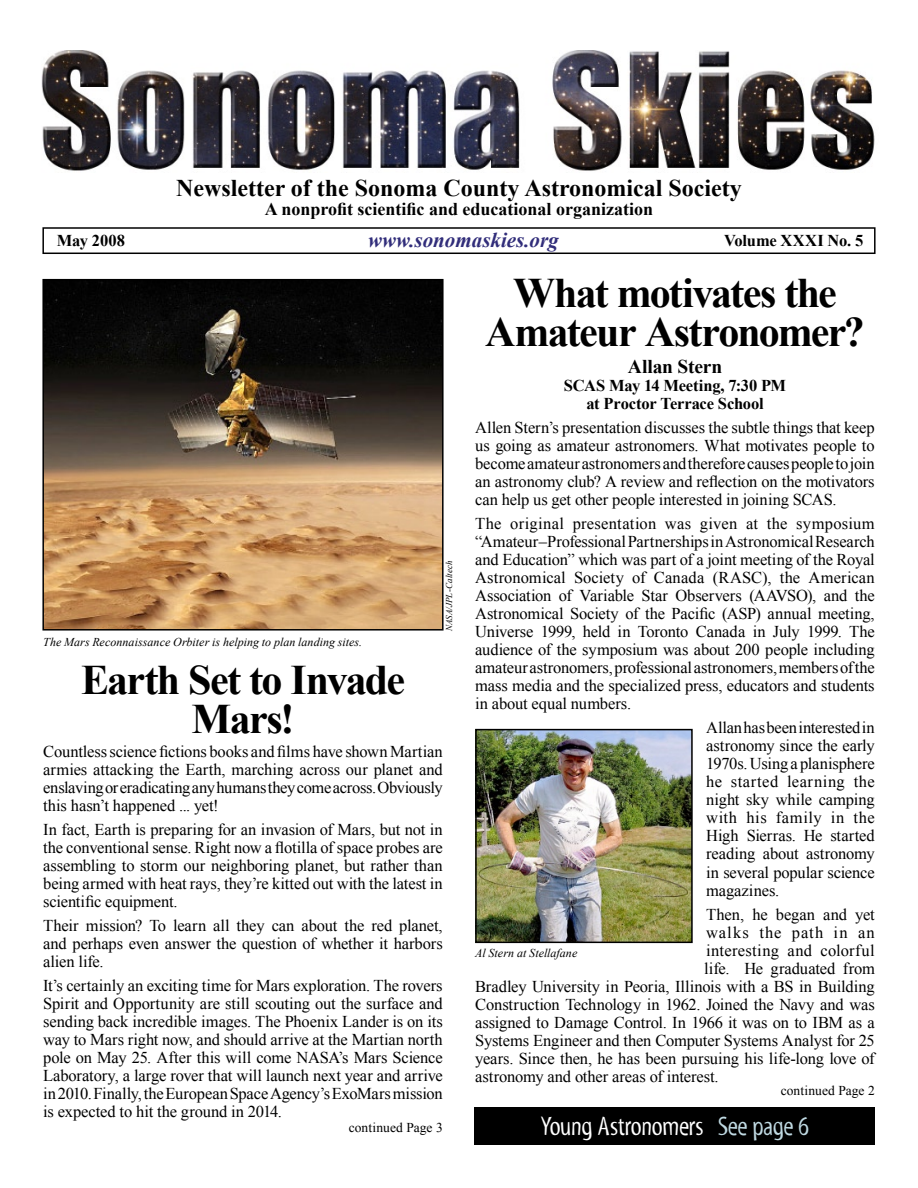
<style>
.page{position:relative;width:918px;height:1188px;background:#fff}
.page>*{position:absolute;margin:0;border:0;box-sizing:border-box;transform-origin:0 0}
.t1{font:700 42px/39px "Times New Roman";letter-spacing:-.04em;color:#000;text-align:center}
.t2{font:27px "Myriad Tilt";letter-spacing:-.02em;color:#fff}
.t3{font:700 24px "Times New Roman";color:#000}
.t4{font:italic 700 21px "Times New Roman";color:#312d7a}
.t5{font:700 19.5px "Times New Roman";letter-spacing:-.01em;color:#000}
.t6{font:700 18px "Times New Roman";color:#000}
.t7{font:16.5px/18px "Times New Roman";letter-spacing:-.01em;color:#000;text-align:justify}
.t8{font:700 16.5px/18px "Times New Roman";letter-spacing:-.01em;color:#000;text-align:center}
.t9{font:16.5px "Times New Roman";letter-spacing:.02em;color:#000}
.t10{font:16.5px "Times New Roman";letter-spacing:.07em;color:#000}
.t11{font:13.5px "Times New Roman";letter-spacing:.005em;color:#000}
.t12{font:italic 12px "Times New Roman";letter-spacing:.005em;color:#000}
.t13{font:italic 9px "Times New Roman";color:#000}
.s1{color:#bfd9e2}
</style>
<div class="page">
<div style="left:42px;top:227px;width:834px;height:27px;border:2px solid #000"></div>
<div style="left:475px;top:1107px;width:400px;height:38px;background:#000"></div>
<img style="left:42px;top:50px;width:833px;height:121px">
<img style="left:478px;top:732px;width:212px;height:208px">
<div style="left:475px;top:729px;width:218px;height:214px;border:2px solid #000"></div>
<img style="left:45px;top:282px;width:396px;height:346px">
<div style="left:42px;top:279px;width:402px;height:352px;border:2px solid #000"></div>
<h3 class="t3" style="left:176px;top:172px;width:567px">Newsletter of the Sonoma County Astronomical Society</h3>
<p class="t6" style="left:265px;top:196px;width:390px">A nonprofit scientific and educational organization</p>
<p class="t4" style="left:368px;top:225px;width:192px">www.sonomaskies.org</p>
<p class="t8" style="left:57px;top:231px;width:70px">May 2008</p>
<p class="t8" style="left:724px;top:231px;width:140px">Volume XXXI No. 5</p>
<p class="t12" style="left:43px;top:633px;width:321px">The Mars Reconnaissance Orbiter is helping to plan landing sites.</p>
<p class="t13" style="left:443px;top:631px;width:72px;rotate:-90deg">NASA/JPL-Caltech</p>
<h1 class="t1" style="left:81px;top:660px;width:325px">Earth Set to Invade<br>Mars!</h1>
<p class="t7" style="left:43px;top:743px;width:401px">Countless science fictions books and films have shown Martian armies attacking the Earth, marching across our planet and enslaving or eradicating any humans they come across. Obviously this hasn’t happened ... yet!</p>
<p class="t7" style="left:43px;top:821px;width:401px">In fact, Earth is preparing for an invasion of Mars, but not in the conventional sense. Right now a flotilla of space probes are assembling to storm our neighboring planet, but rather than being armed with heat rays, they’re kitted out with the latest in scientific equipment.</p>
<p class="t7" style="left:43px;top:917px;width:401px">Their mission? To learn all they can about the red planet, and perhaps even answer the question of whether it harbors alien life.</p>
<p class="t7" style="left:43px;top:977px;width:401px">It’s certainly an exciting time for Mars exploration. The rovers Spirit and Opportunity are still scouting out the surface and sending back incredible images. The Phoenix Lander is on its way to Mars right now, and should arrive at the Martian north pole on May 25. After this will come NASA’s Mars Science Laboratory, a large rover that will launch next year and arrive in 2010. Finally, the European Space Agency’s ExoMars mission is expected to hit the ground in 2014.</p>
<p class="t11" style="left:349px;top:1119px;width:96px">continued Page 3</p>
<h1 class="t1" style="left:485px;top:273px;width:381px">What motivates the<br>Amateur Astronomer?</h1>
<p class="t5" style="left:628px;top:353px;width:96px">Allan Stern</p>
<p class="t8" style="left:564px;top:377px;width:224px">SCAS May 14 Meeting, 7:30 PM at Proctor Terrace School</p>
<p class="t7" style="left:475px;top:419px;width:401px">Allen Stern’s presentation discusses the subtle things that keep us going as amateur astronomers. What motivates people to become amateur astronomers and therefore causes people to join an astronomy club? A review and reflection on the motivators can help us get other people interested in joining SCAS.</p>
<p class="t7" style="left:475px;top:515px;width:401px">The original presentation was given at the symposium “Amateur–Professional Partnerships in Astronomical Research and Education” which was part of a joint meeting of the Royal Astronomical Society of Canada (RASC), the American Association of Variable Star Observers (AAVSO), and the Astronomical Society of the Pacific (ASP) annual meeting, Universe 1999, held in Toronto Canada in July 1999. The audience of the symposium was about 200 people including amateur astronomers, professional astronomers, members of the mass media and the specialized press, educators and students in about equal numbers.</p>
<p class="t7" style="left:706px;top:719px;width:170px">Allan has been interested in astronomy since the early 1970s. Using a planisphere he started learning the night sky while camping with his family in the High Sierras. He started reading about astronomy in several popular science magazines.</p>
<p class="t7" style="left:706px;top:905px;width:170px">Then, he began and yet</p>
<p class="t10" style="left:706px;top:921px;width:170px">walks the path in an</p>
<p class="t9" style="left:706px;top:939px;width:170px">interesting and colorful</p>
<p class="t7" style="left:704px;top:959px;width:172px">life. He graduated from</p>
<p class="t7" style="left:475px;top:977px;width:401px">Bradley University in Peoria, Illinois with a BS in Building</p>
<p class="t7" style="left:475px;top:995px;width:401px">Construction Technology in 1962. Joined the Navy and was</p>
<p class="t7" style="left:475px;top:1013px;width:401px">assigned to Damage Control. In 1966 it was on to IBM as a</p>
<p class="t7" style="left:475px;top:1031px;width:401px">Systems Engineer and then Computer Systems Analyst for 25</p>
<p class="t7" style="left:475px;top:1049px;width:401px">years. Since then, he has been pursuing his life-long love of</p>
<p class="t7" style="left:475px;top:1067px;width:245px">astronomy and other areas of interest.</p>
<p class="t12" style="left:475px;top:945px;width:104px">Al Stern at Stellafane</p>
<p class="t11" style="left:781px;top:1081px;width:96px">continued Page 2</p>
<h2 class="t2" style="left:540px;top:1111px;width:270px">Young Astronomers <span class="s1">See page 6</span></h2>
</div>
